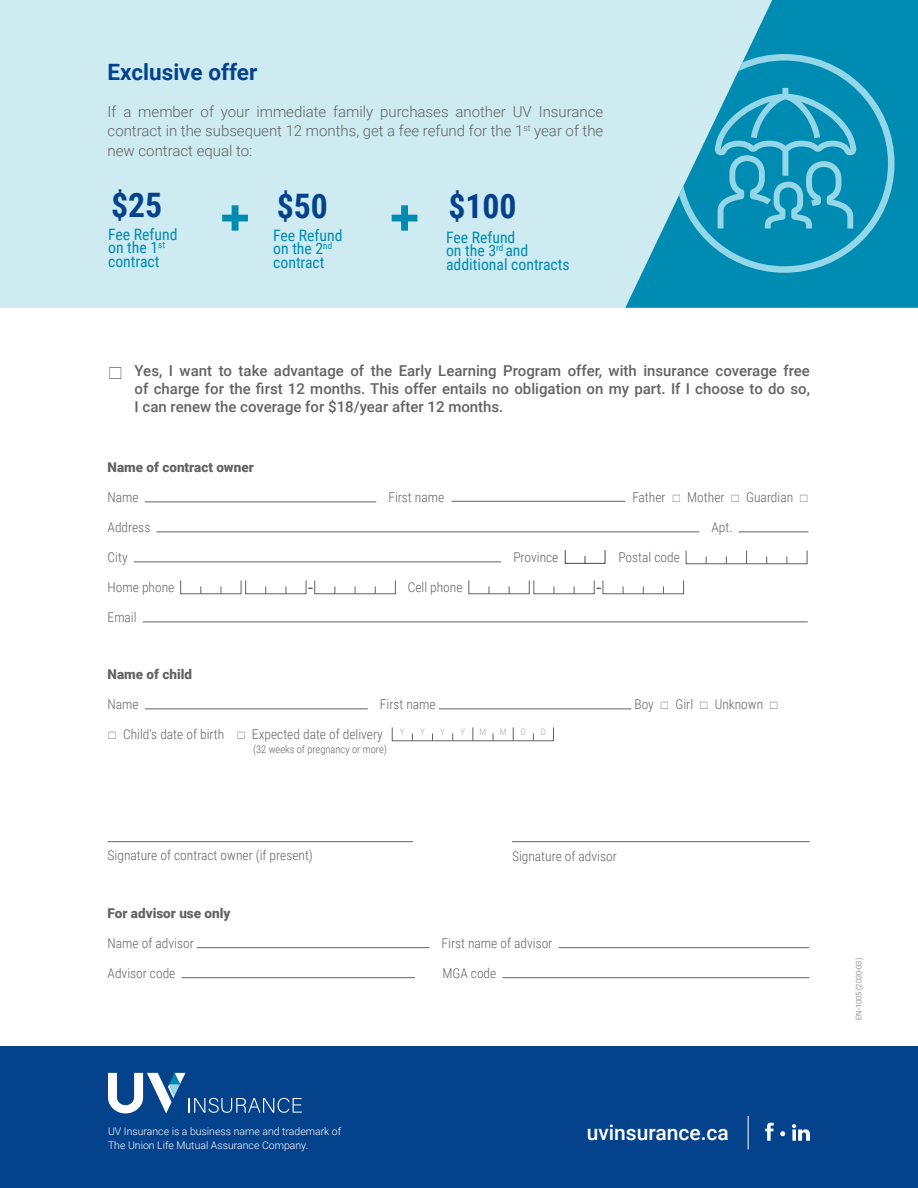
<style>
.page{position:relative;width:918px;height:1188px;background:#fff}
.page>*{position:absolute;margin:0;border:0;box-sizing:border-box;transform-origin:0 0}
.t1{font:800 52.05px "Open Sans";color:#008bb3}
.t2{font:700 33.75px "Roboto Condensed";color:#05428c}
.t3{font:700 22.5px "Roboto";color:#05428c}
.t4{font:500 21px "Roboto";color:#fff}
.t5{font:15.75px/13.5px "Roboto Condensed";color:#008bb3}
.Texte_formulaire_bla{font:500 15px/18px "Roboto";color:#636366;text-align:justify}
.t6{font:300 15px/19.5px "Roboto";color:#636366;text-align:justify}
.Texte_formulaire{font:300 13.5px "Roboto Condensed";color:#636366}
.Texte_formulaire-2{font:900 13.5px "Roboto";color:#636366}
.t7{font:300 10.5px/13.5px "Roboto";color:#fff}
.Texte_formulaire-3{font:300 10.5px "Roboto Condensed";color:#636366}
.t8{font:300 9px "Roboto Condensed";color:#a8a9ad}
.t9{font:300 7.5px "Roboto";color:#636366}
</style>
<div class="page">
<div style="left:0;top:0;width:802px;height:308px;background:#cdebf0"></div>
<hr style="left:108px;top:841px;width:305px;height:1px;background:#636366">
<hr style="left:512px;top:841px;width:298px;height:1px;background:#636366">
<hr style="left:197px;top:947px;width:232px;height:1px;background:#636366">
<hr style="left:558px;top:947px;width:251px;height:1px;background:#636366">
<hr style="left:182px;top:977px;width:233px;height:1px;background:#636366">
<hr style="left:502px;top:977px;width:307px;height:1px;background:#636366">
<hr style="left:145px;top:502px;width:231px;height:1px;background:#636366">
<hr style="left:156px;top:532px;width:543px;height:1px;background:#636366">
<hr style="left:739px;top:532px;width:70px;height:1px;background:#636366">
<hr style="left:134px;top:562px;width:367px;height:1px;background:#636366">
<div style="left:565px;top:550px;width:40px;height:14px;border:1px solid #3f464d"></div>
<div style="left:686px;top:550px;width:121px;height:14px;border:1px solid #636366"></div>
<svg style="left:746px;top:550px;width:1px;height:14px"></svg>
<div style="left:180px;top:580px;width:61px;height:14px;border:1px solid #636366"></div>
<div style="left:245px;top:580px;width:61px;height:14px;border:1px solid #636366"></div>
<div style="left:315px;top:580px;width:81px;height:14px;border:1px solid #636366"></div>
<div style="left:469px;top:580px;width:60px;height:14px;border:1px solid #636366"></div>
<div style="left:534px;top:580px;width:60px;height:14px;border:1px solid #636366"></div>
<div style="left:603px;top:580px;width:81px;height:14px;border:1px solid #636366"></div>
<hr style="left:143px;top:622px;width:665px;height:1px;background:#636366">
<hr style="left:145px;top:709px;width:223px;height:1px;background:#636366">
<hr style="left:439px;top:709px;width:192px;height:1px;background:#636366">
<div style="left:392px;top:727px;width:162px;height:14px;border:1px solid #636366"></div>
<svg style="left:473px;top:727px;width:1px;height:14px"></svg>
<svg style="left:513px;top:727px;width:1px;height:14px"></svg>
<div style="left:0;top:1047px;width:918px;height:141px;background:#05428c"></div>
<hr style="left:451px;top:501px;width:174px;height:1px;background:#636366">
<svg style="left:765px;top:1123px;width:9px;height:18px"></svg>
<svg style="left:792px;top:1124px;width:18px;height:17px"></svg>
<svg style="left:780px;top:1131px;width:5px;height:5px"></svg>
<hr style="left:748px;top:1116px;width:1px;height:33px;background:#fff">
<svg style="left:108px;top:1073px;width:194px;height:40px"></svg>
<svg style="left:625px;top:0;width:293px;height:308px;fill:#008bb3"></svg>
<svg style="left:674px;top:54px;width:221px;height:219px;background:#31a3c3"></svg>
<p class="t3" style="left:108px;top:57px;width:151px">Exclusive offer</p>
<p class="t6" style="left:108px;top:101px;width:497px">If a member of your immediate family purchases another UV Insurance contract in the subsequent 12 months, get a fee refund for the 1<sup>st</sup> year of the new contract equal to:</p>
<p class="t2" style="left:111px;top:181px;width:53px">$25</p>
<p class="t2" style="left:277px;top:182px;width:53px">$50</p>
<p class="t2" style="left:448px;top:183px;width:70px">$100</p>
<p class="t5" style="left:108px;top:227px;width:71px">Fee Refund on the 1<sup>st </sup>contract</p>
<p class="t5" style="left:273px;top:228px;width:71px">Fee Refund on the 2<sup>nd </sup>contract</p>
<p class="t5" style="left:446px;top:230px;width:125px">Fee Refund<br>on the 3<sup>rd</sup> and additional contracts</p>
<p class="t1" style="left:220px;top:178px;width:31px">+</p>
<p class="t1" style="left:390px;top:178px;width:31px">+</p>
<p class="Texte_formulaire_bla" style="left:135px;top:361px;width:677px">Yes, I want to take advantage of the Early Learning Program offer, with insurance coverage free of charge for the first 12 months. This offer entails no obligation on my part. If I choose to do so, I can renew the coverage for $18/year after 12 months.</p>
<p class="Texte_formulaire-2" style="left:108px;top:458px;width:148px">Name of contract owner</p>
<p class="Texte_formulaire" style="left:108px;top:488px;width:33px">Name</p>
<p class="Texte_formulaire" style="left:388px;top:488px;width:57px">First name</p>
<p class="Texte_formulaire" style="left:632px;top:488px;width:35px">Father</p>
<p class="Texte_formulaire" style="left:687px;top:488px;width:39px">Mother</p>
<p class="Texte_formulaire" style="left:746px;top:488px;width:49px">Guardian</p>
<p class="Texte_formulaire" style="left:108px;top:518px;width:44px">Address</p>
<p class="Texte_formulaire" style="left:711px;top:518px;width:23px">Apt.</p>
<p class="Texte_formulaire" style="left:108px;top:548px;width:22px">City</p>
<p class="Texte_formulaire" style="left:513px;top:548px;width:47px">Province</p>
<p class="Texte_formulaire" style="left:618px;top:548px;width:63px">Postal code</p>
<p class="Texte_formulaire" style="left:108px;top:578px;width:68px">Home phone</p>
<p class="Texte_formulaire" style="left:408px;top:578px;width:56px">Cell phone</p>
<p class="Texte_formulaire" style="left:108px;top:608px;width:31px">Email</p>
<p class="Texte_formulaire-2" style="left:108px;top:665px;width:86px">Name of child</p>
<p class="Texte_formulaire" style="left:108px;top:695px;width:33px">Name</p>
<p class="Texte_formulaire" style="left:380px;top:695px;width:57px">First name</p>
<p class="Texte_formulaire" style="left:634px;top:695px;width:21px">Boy</p>
<p class="Texte_formulaire" style="left:675px;top:695px;width:19px">Girl</p>
<p class="Texte_formulaire" style="left:715px;top:695px;width:50px">Unknown</p>
<p class="Texte_formulaire" style="left:123px;top:725px;width:103px">Child's date of birth</p>
<p class="Texte_formulaire" style="left:252px;top:725px;width:132px">Expected date of delivery</p>
<p class="t8" style="left:400px;top:725px;width:6px">Y</p>
<p class="t8" style="left:420px;top:726px;width:6px">Y</p>
<p class="t8" style="left:440px;top:726px;width:6px">Y</p>
<p class="t8" style="left:460px;top:726px;width:6px">Y</p>
<p class="t8" style="left:480px;top:726px;width:8px">M</p>
<p class="t8" style="left:500px;top:726px;width:8px">M</p>
<p class="t8" style="left:521px;top:726px;width:7px">D</p>
<p class="t8" style="left:541px;top:726px;width:7px">D</p>
<p class="Texte_formulaire-3" style="left:253px;top:741px;width:135px">(32 weeks of pregnancy or more)</p>
<p class="Texte_formulaire" style="left:108px;top:846px;width:207px">Signature of contract owner (if present)</p>
<p class="Texte_formulaire" style="left:512px;top:847px;width:106px">Signature of advisor</p>
<p class="Texte_formulaire-2" style="left:108px;top:904px;width:124px">For advisor use only</p>
<p class="Texte_formulaire" style="left:108px;top:934px;width:88px">Name of advisor</p>
<p class="Texte_formulaire" style="left:442px;top:934px;width:112px">First name of advisor</p>
<p class="Texte_formulaire" style="left:108px;top:964px;width:69px">Advisor code</p>
<p class="Texte_formulaire" style="left:442px;top:964px;width:56px">MGA code</p>
<p class="t7" style="left:108px;top:1124px;width:235px">UV Insurance is a business name and trademark of<br>The Union Life Mutual Assurance Company.</p>
<p class="t4" style="left:587px;top:1117px;width:144px">uvinsurance.ca</p>
<p class="t9" style="left:854px;top:1020px;width:63px;rotate:-90deg">EN-1005 (2020-03)</p>
</div>
